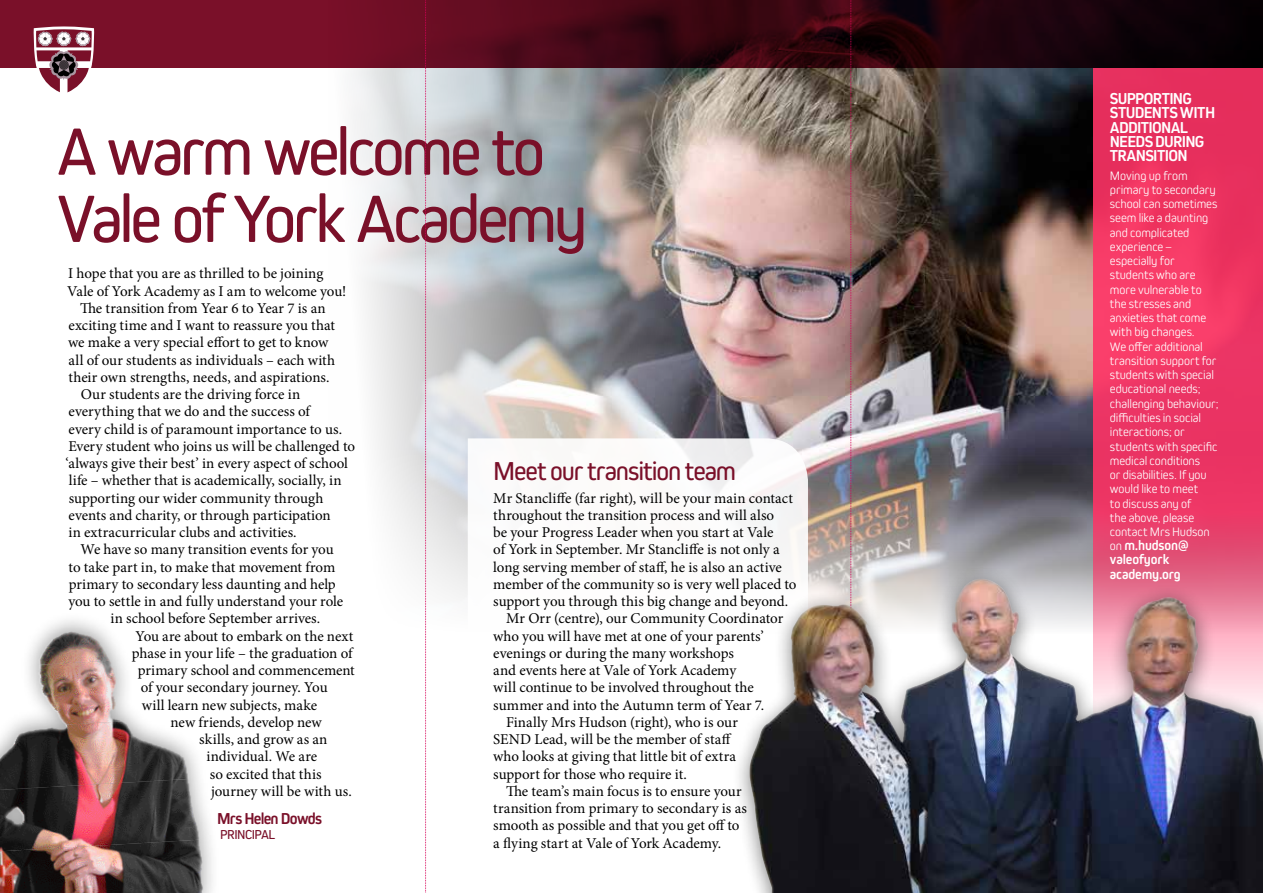
<style>
.page{position:relative;width:1263px;height:893px;background:#fff}
.page>*{position:absolute;margin:0;border:0;box-sizing:border-box;transform-origin:0 0}
.t1{font:69.6px/67.2px "Kiro";letter-spacing:-.055em;color:#7a1029}
.t2{font:27px "Kiro";letter-spacing:-.04em;color:#7a1029}
.t3{font:700 16.5px/14.2px "Kiro";letter-spacing:-.04em;color:#fff}
.t4{font:700 16.5px "Kiro";letter-spacing:-.045em;color:#7a1029}
.t5{font:15px "Minion Pro";color:#000}
.t6{font:700 14.25px/14.2px "Kiro";letter-spacing:-.01em;color:#fff}
.t7{font:13.5px "Kiro";color:#7a1029}
.t8{font:300 12.75px/14.2px "Kiro";letter-spacing:-.005em;color:#fff}
.s1{font-weight:300;font-size:12.75px}
</style>
<div class="page">
<img style="left:351px;top:68px;width:742px;height:531px">
<svg style="left:468px;top:438px;width:340px;height:161px"></svg>
<svg style="left:0;top:0;width:1263px;height:68px;background:#450817"></svg>
<svg style="left:1093px;top:68px;width:170px;height:497px;background:#ec3663"></svg>
<img style="left:31px;top:620px;width:87px;height:33px">
<img style="left:28px;top:653px;width:104px;height:62px">
<img style="left:0;top:715px;width:199px;height:61px">
<img style="left:0;top:776px;width:210px;height:61px">
<img style="left:0;top:837px;width:213px;height:56px">
<svg style="left:850px;top:0;width:2px;height:565px"></svg>
<svg style="left:425px;top:0;width:2px;height:893px"></svg>
<div style="left:732px;top:565px;width:531px;height:328px;background:#000;opacity:.5"></div>
<img style="left:749px;top:579px;width:514px;height:314px">
<svg style="left:33px;top:26px;width:64px;height:67px"></svg>
<h1 class="t1" style="left:57px;top:116px;width:533px">A warm welcome to<br>Vale of York Academy</h1>
<p class="t5" style="left:68px;top:263px;width:257px">I hope that you are as thrilled to be joining</p>
<p class="t5" style="left:67px;top:281px;width:281px">Vale of York Academy as I am to welcome you!</p>
<p class="t5" style="left:80px;top:298px;width:247px">The transition from Year 6 to Year 7 is an</p>
<p class="t5" style="left:69px;top:315px;width:268px">exciting time and I want to reassure you that</p>
<p class="t5" style="left:68px;top:332px;width:262px">we make a very special effort to get to know</p>
<p class="t5" style="left:69px;top:350px;width:268px">all of our students as individuals – each with</p>
<p class="t5" style="left:69px;top:367px;width:263px">their own strengths, needs, and aspirations.</p>
<p class="t5" style="left:81px;top:384px;width:221px">Our students are the driving force in</p>
<p class="t5" style="left:69px;top:401px;width:243px">everything that we do and the success of</p>
<p class="t5" style="left:69px;top:419px;width:275px">every child is of paramount importance to us.</p>
<p class="t5" style="left:68px;top:436px;width:288px">Every student who joins us will be challenged to</p>
<p class="t5" style="left:65px;top:453px;width:284px">‘always give their best’ in every aspect of school</p>
<p class="t5" style="left:69px;top:470px;width:274px">life – whether that is academically, socially, in</p>
<p class="t5" style="left:69px;top:488px;width:256px">supporting our wider community through</p>
<p class="t5" style="left:69px;top:505px;width:264px">events and charity, or through participation</p>
<p class="t5" style="left:69px;top:522px;width:230px">in extracurricular clubs and activities.</p>
<p class="t5" style="left:80px;top:539px;width:255px">We have so many transition events for you</p>
<p class="t5" style="left:69px;top:557px;width:268px">to take part in, to make that movement from</p>
<p class="t5" style="left:69px;top:574px;width:269px">primary to secondary less daunting and help</p>
<p class="t5" style="left:68px;top:591px;width:276px">you to settle in and fully understand your role</p>
<p class="t5" style="left:111px;top:608px;width:211px">in school before September arrives.</p>
<p class="t5" style="left:135px;top:626px;width:219px">You are about to embark on the next</p>
<p class="t5" style="left:132px;top:643px;width:222px">phase in your life – the graduation of</p>
<p class="t5" style="left:138px;top:660px;width:219px">primary school and commencement</p>
<p class="t5" style="left:141px;top:677px;width:188px">of your secondary journey. You</p>
<p class="t5" style="left:142px;top:695px;width:177px">will learn new subjects, make</p>
<p class="t5" style="left:171px;top:712px;width:153px">new friends, develop new</p>
<p class="t5" style="left:199px;top:729px;width:130px">skills, and grow as an</p>
<p class="t5" style="left:207px;top:746px;width:112px">individual. We are</p>
<p class="t5" style="left:210px;top:764px;width:113px">so excited that this</p>
<p class="t5" style="left:211px;top:781px;width:142px">journey will be with us.</p>
<p class="t4" style="left:217px;top:809px;width:106px">Mrs Helen Dowds</p>
<p class="t7" style="left:220px;top:826px;width:56px">Pri ncipal</p>
<h2 class="t2" style="left:493px;top:456px;width:244px">Meet our transition team</h2>
<p class="t5" style="left:493px;top:488px;width:301px">Mr Stancliffe (far right), will be your main contact</p>
<p class="t5" style="left:493px;top:505px;width:282px">throughout the transition process and will also</p>
<p class="t5" style="left:493px;top:522px;width:282px">be your Progress Leader when you start at Vale</p>
<p class="t5" style="left:493px;top:539px;width:288px">of York in September. Mr Stancliffe is not only a</p>
<p class="t5" style="left:493px;top:557px;width:290px">long serving member of staff, he is also an active</p>
<p class="t5" style="left:493px;top:574px;width:305px">member of the community so is very well placed to</p>
<p class="t5" style="left:493px;top:591px;width:297px">support you through this big change and beyond.</p>
<p class="t5" style="left:506px;top:608px;width:279px">Mr Orr (centre), our Community Coordinator</p>
<p class="t5" style="left:493px;top:626px;width:272px">who you will have met at one of your parents’</p>
<p class="t5" style="left:493px;top:643px;width:242px">evenings or during the many workshops</p>
<p class="t5" style="left:493px;top:660px;width:244px">and events here at Vale of York Academy</p>
<p class="t5" style="left:493px;top:677px;width:262px">will continue to be involved throughout the</p>
<p class="t5" style="left:493px;top:695px;width:272px">summer and into the Autumn term of Year 7.</p>
<p class="t5" style="left:506px;top:712px;width:233px">Finally Mrs Hudson (right), who is our</p>
<p class="t5" style="left:493px;top:729px;width:240px">SEND Lead, will be the member of staff</p>
<p class="t5" style="left:493px;top:746px;width:244px">who looks at giving that little bit of extra</p>
<p class="t5" style="left:493px;top:764px;width:195px">support for those who require it.</p>
<p class="t5" style="left:506px;top:781px;width:237px">The team’s main focus is to ensure your</p>
<p class="t5" style="left:493px;top:798px;width:255px">transition from primary to secondary is as</p>
<p class="t5" style="left:493px;top:815px;width:248px">smooth as possible and that you get off to</p>
<p class="t5" style="left:493px;top:833px;width:229px">a flying start at Vale of York Academy.</p>
<p class="t3" style="left:1110px;top:91px;width:104px">Supporting<br>Students with<br>Additional<br>Needs During<br>Transition</p>
<p class="t8" style="left:1110px;top:168px;width:110px">Moving up from primary to secondary school can sometimes seem like a daunting and complicated experience – especially for students who are more vulnerable to the stresses and anxieties that come with big changes.<br>We offer additional transition support for students with special educational needs; challenging behaviour; difficulties in social interactions; or students with specific medical conditions<br>or disabilities. If you would like to meet<br>to discuss any of<br>the above, please contact Mrs Hudson</p>
<p class="t6" style="left:1110px;top:538px;width:80px"><span class="s1">on</span> m.hudson@ valeofyork academy.org</p>
</div>
